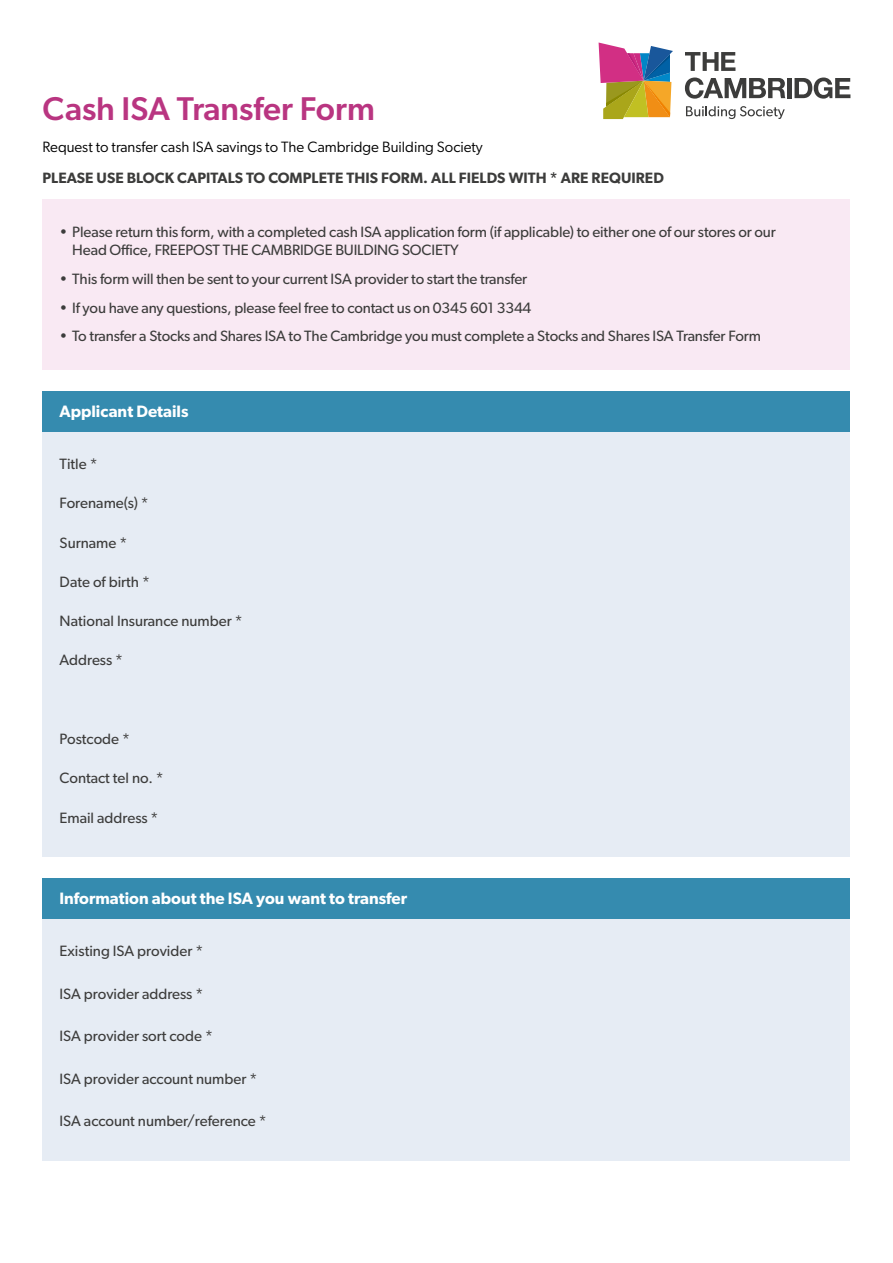
<style>
.page{position:relative;width:893px;height:1263px;background:#fff}
.page>*{position:absolute;margin:0;border:0;box-sizing:border-box;transform-origin:0 0}
.t1{font:500 33px "Gibson";color:#b93581}
.t2{font:600 16.5px "Gibson";color:#fff}
.t3{font:15px/18px "Gibson";letter-spacing:-.01em;color:#3c3c3b}
.t4{font:600 15px "Gibson";letter-spacing:.005em;color:#3c3c3b}
.t5{font:15px "Gibson";color:#000}
</style>
<div class="page">
<svg style="left:599px;top:43px;width:74px;height:76px"></svg>
<svg style="left:686px;top:106px;width:99px;height:13px"></svg>
<svg style="left:685px;top:52px;width:50px;height:19px"></svg>
<svg style="left:685px;top:78px;width:100px;height:21px"></svg>
<div style="left:787px;top:78px;width:5px;height:20px;background:#3c3c3b"></div>
<svg style="left:794px;top:78px;width:56px;height:21px"></svg>
<div style="left:43px;top:200px;width:807px;height:170px;background:#f9e9f3"></div>
<div style="left:43px;top:432px;width:807px;height:425px;background:#e6ecf4"></div>
<div style="left:43px;top:391px;width:807px;height:41px;background:#358baf"></div>
<div style="left:43px;top:918px;width:807px;height:243px;background:#e6ecf4"></div>
<div style="left:43px;top:878px;width:807px;height:40px;background:#358baf"></div>
<h1 class="t1" style="left:43px;top:89px;width:334px">Cash ISA Transfer Form</h1>
<p class="t5" style="left:43px;top:138px;width:442px">Request to transfer cash ISA savings to The Cambridge Building Society</p>
<p class="t4" style="left:43px;top:169px;width:623px">PLEASE USE BLOCK CAPITALS TO COMPLETE THIS FORM. ALL FIELDS WITH * ARE REQUIRED</p>
<p class="t3" style="left:72px;top:223px;width:705px;text-indent:-13px">• Please return this form, with a completed cash ISA application form (if applicable) to either one of our stores or our<br>Head Office, FREEPOST THE CAMBRIDGE BUILDING SOCIETY</p>
<p class="t3" style="left:60px;top:270px;width:469px">• This form will then be sent to your current ISA provider to start the transfer</p>
<p class="t3" style="left:60px;top:298px;width:473px">• If you have any questions, please feel free to contact us on 0345 601 3344</p>
<p class="t3" style="left:60px;top:327px;width:703px">• To transfer a Stocks and Shares ISA to The Cambridge you must complete a Stocks and Shares ISA Transfer Form</p>
<p class="t2" style="left:60px;top:402px;width:130px">Applicant Details</p>
<p class="t3" style="left:60px;top:455px;width:40px">Title *</p>
<p class="t3" style="left:60px;top:494px;width:91px">Forename(s) *</p>
<p class="t3" style="left:60px;top:533px;width:69px">Surname *</p>
<p class="t3" style="left:60px;top:572px;width:92px">Date of birth *</p>
<p class="t3" style="left:60px;top:612px;width:185px">National Insurance number *</p>
<p class="t3" style="left:60px;top:651px;width:65px">Address *</p>
<p class="t3" style="left:60px;top:729px;width:72px">Postcode *</p>
<p class="t3" style="left:60px;top:769px;width:106px">Contact tel no. *</p>
<p class="t3" style="left:60px;top:808px;width:100px">Email address *</p>
<p class="t2" style="left:60px;top:888px;width:349px">Information about the ISA you want to transfer</p>
<p class="t3" style="left:60px;top:942px;width:145px">Existing ISA provider *</p>
<p class="t3" style="left:60px;top:984px;width:145px">ISA provider address *</p>
<p class="t3" style="left:60px;top:1027px;width:155px">ISA provider sort code *</p>
<p class="t3" style="left:60px;top:1069px;width:199px">ISA provider account number *</p>
<p class="t3" style="left:60px;top:1112px;width:209px">ISA account number/reference *</p>
</div>
